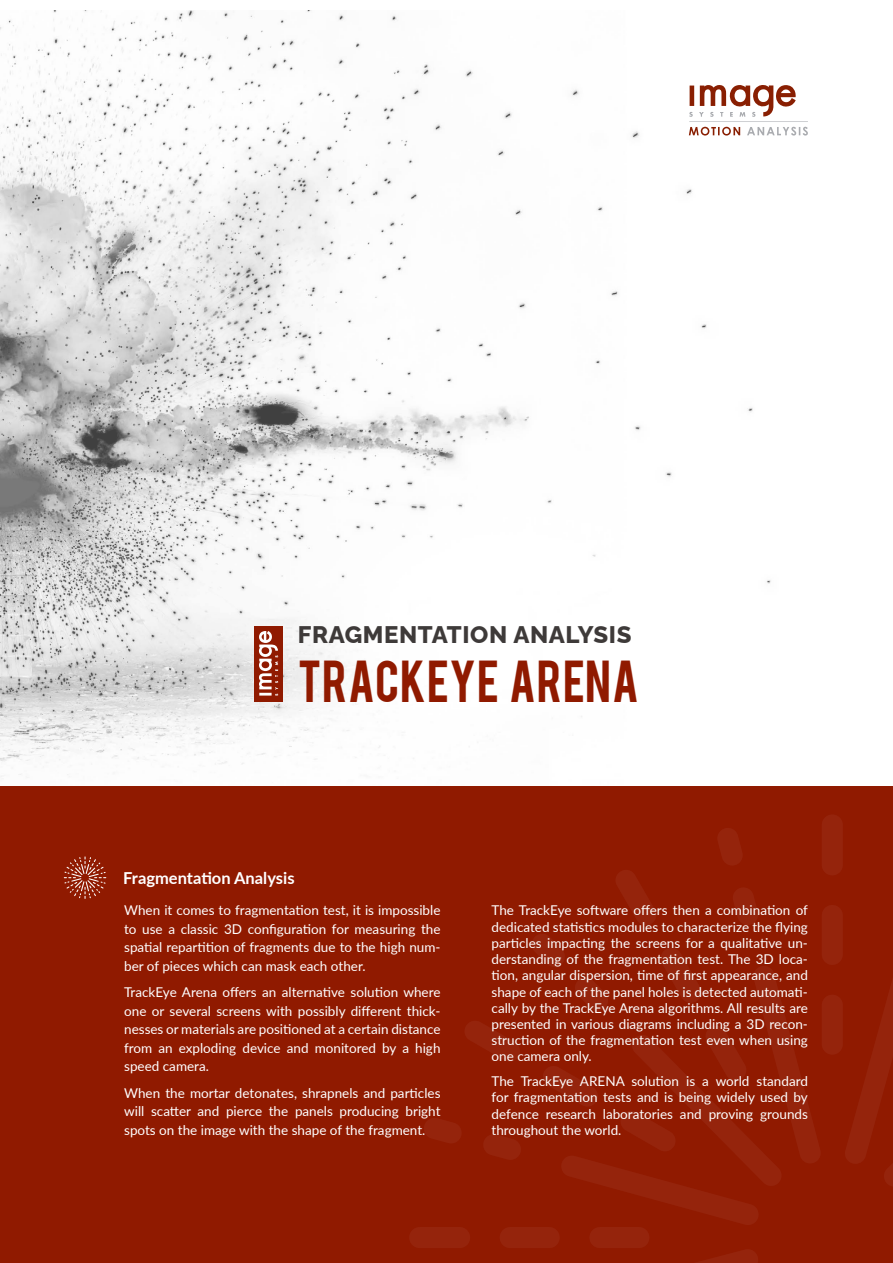
<style>
.page{position:relative;width:893px;height:1263px;background:#fff}
.page>*{position:absolute;margin:0;border:0;box-sizing:border-box;transform-origin:0 0}
.t1{font:46.5px "Bebas";letter-spacing:.015em;color:#901a00}
.t2{font:800 24px "Raleway";letter-spacing:.025em;color:#3e3a39}
.t3{font:700 16.5px "Lato";color:#fff}
.t4{font:13.5px/16.2px "Lato";color:#fff;text-align:justify}
</style>
<div class="page">
<img style="left:0;top:10px;width:811px;height:777px">
<div style="left:0;top:787px;width:893px;height:476px;background:#901a00"></div>
<div style="left:254px;top:626px;width:29px;height:76px;background:#901a00"></div>
<svg style="left:259px;top:631px;width:19px;height:65px"></svg>
<svg style="left:64px;top:856px;width:42px;height:43px"></svg>
<svg style="left:733px;top:888px;width:25px;height:37px"></svg>
<svg style="left:718px;top:828px;width:24px;height:37px"></svg>
<svg style="left:484px;top:1135px;width:37px;height:25px"></svg>
<svg style="left:424px;top:1118px;width:37px;height:25px"></svg>
<svg style="left:697px;top:1250px;width:61px;height:13px"></svg>
<svg style="left:845px;top:980px;width:48px;height:206px"></svg>
<div style="left:822px;top:995px;width:21px;height:60px;background:#95240c;border-radius:11px"></div>
<div style="left:822px;top:905px;width:21px;height:60px;background:#95240c;border-radius:11px"></div>
<div style="left:822px;top:814px;width:21px;height:61px;background:#95240c;border-radius:11px"></div>
<svg style="left:616px;top:870px;width:40px;height:55px"></svg>
<svg style="left:532px;top:934px;width:288px;height:291px"></svg>
<svg style="left:465px;top:1021px;width:55px;height:40px"></svg>
<div style="left:589px;top:1227px;width:60px;height:21px;background:#95240c;border-radius:11px"></div>
<div style="left:500px;top:1227px;width:60px;height:21px;background:#95240c;border-radius:11px"></div>
<div style="left:409px;top:1227px;width:61px;height:21px;background:#95240c;border-radius:11px"></div>
<svg style="left:689px;top:85px;width:119px;height:50px"></svg>
<h2 class="t2" style="left:298px;top:615px;width:335px">FRAGMENTATION ANALYSIS</h2>
<h1 class="t1" style="left:298px;top:647px;width:343px">TRACKEYE ARENA</h1>
<p class="t3" style="left:123px;top:866px;width:173px">Fragmentation Analysis</p>
<p class="t4" style="left:124px;top:901px;width:318px;line-height:18.5px">When it comes to fragmentation test, it is impossible to use a classic 3D configuration for measuring the spatial repartition of fragments due to the high num&shy;ber of pieces which can mask each other.</p>
<p class="t4" style="left:124px;top:983px;width:318px;line-height:18.5px">TrackEye Arena offers an alternative solution where one or several screens with possibly different thick&shy;nesses or materials are positioned at a certain distance from an exploding device and monitored by a high speed camera.</p>
<p class="t4" style="left:124px;top:1083px;width:318px;line-height:18.5px">When the mortar detonates, shrapnels and particles will scatter and pierce the panels producing bright spots on the image with the shape of the fragment.</p>
<p class="t4" style="left:492px;top:902px;width:318px">The TrackEye software offers then a combination of dedicated statistics modules to characterize the flying particles impacting the screens for a qualitative un&shy;derstanding of the fragmentation test. The 3D loca&shy;tion, angular dispersion, time of first appearance, and shape of each of the panel holes is detected automati&shy;cally by the TrackEye Arena algorithms. All results are presented in various diagrams including a 3D recon&shy;struction of the fragmentation test even when using one camera only.</p>
<p class="t4" style="left:492px;top:1072px;width:318px">The TrackEye ARENA solution is a world standard for fragmentation tests and is being widely used by defence research laboratories and proving grounds throughout the world.</p>
</div>
